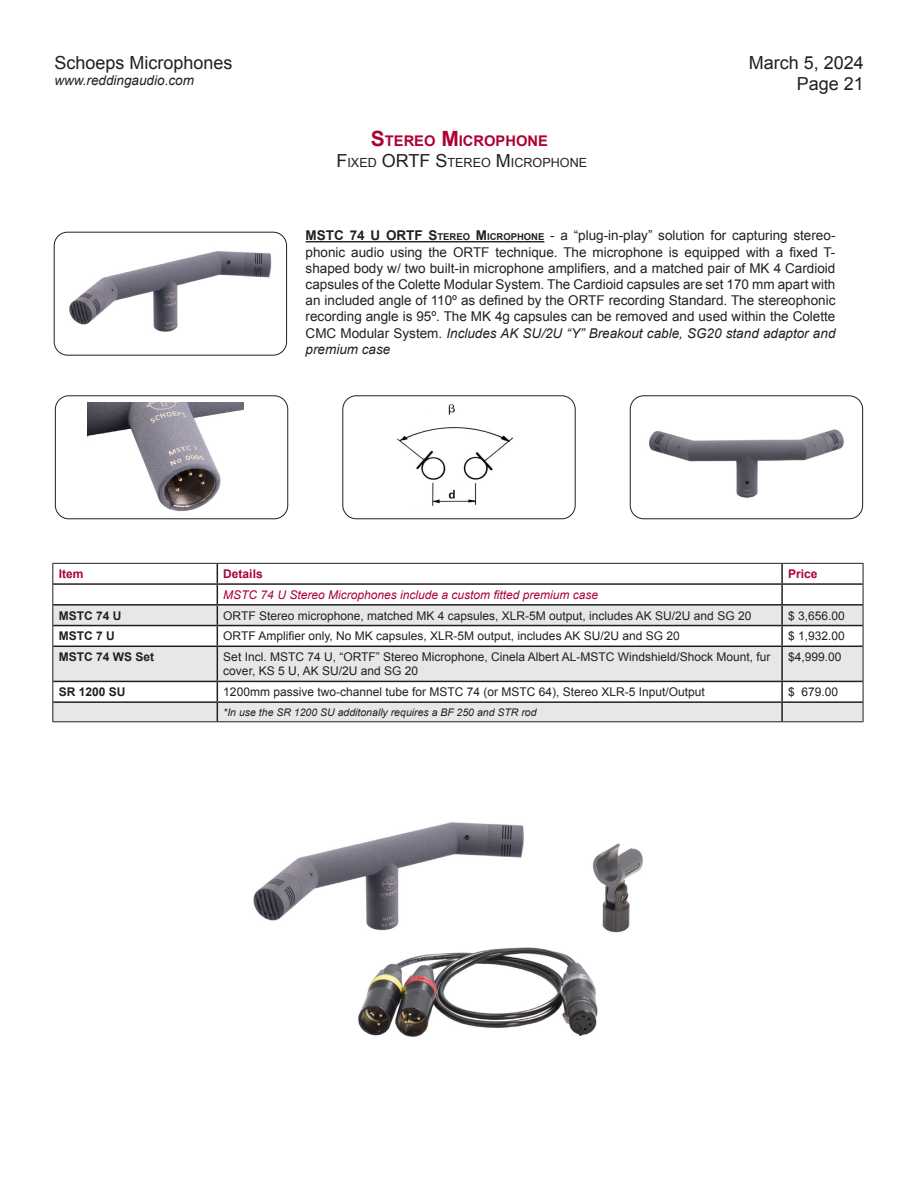
<style>
.page{position:relative;width:918px;height:1188px;background:#fff}
.page>*{position:absolute;margin:0;border:0;box-sizing:border-box;transform-origin:0 0}
.t1{font:18px "Arial";color:#231f20}
.t2{font:18px "Arial";color:#231f20}
.t3{font:700 14.7px "Arial";color:#ab0333}
.t4{font:13.5px/16.2px "Arial";color:#231f20;text-align:justify}
.t5{font:italic 13.5px "Arial";color:#231f20}
.t6{font:700 13.5px "Arial";color:#231f20}
.t7{font:12.6px "Arial";color:#231f20}
.t8{font:12px/14.4px "Arial";color:#231f20}
.t9{font:italic 12px "Arial";color:#ab0333}
.t10{font:700 12px "Arial";color:#231f20}
.t11{font:700 12px "Arial";color:#ab0333}
.t12{font:italic 10.5px "Arial";color:#231f20}
.s1{font-size:21px}
.s2{font-size:12.6px}
.s3{font-size:18px}
.s4{font-weight:700}
.s5{font-weight:700;font-size:9.45px}
.s6{font-style:italic}
</style>
<div class="page">
<div style="left:54px;top:232px;width:233px;height:123px;border:1px solid #231f20;border-radius:14px"></div>
<div style="left:343px;top:396px;width:232px;height:123px;border:1px solid #231f20;border-radius:14px"></div>
<div style="left:55px;top:396px;width:233px;height:123px;border:1px solid #231f20;border-radius:14px"></div>
<div style="left:630px;top:396px;width:233px;height:123px;border:1px solid #231f20;border-radius:14px"></div>
<hr style="left:306px;top:241px;width:238px;height:1px;background:#231f20">
<svg style="left:53px;top:606px;width:810px;height:115px;fill:#e6e7e9"></svg>
<hr style="left:52px;top:563px;width:165px;height:1px;background:#231f20">
<hr style="left:217px;top:563px;width:565px;height:1px;background:#231f20">
<hr style="left:782px;top:563px;width:81px;height:1px;background:#231f20">
<svg style="left:52px;top:564px;width:1px;height:82px"></svg>
<svg style="left:863px;top:564px;width:1px;height:82px"></svg>
<hr style="left:52px;top:646px;width:1px;height:35px;background:#231f20">
<hr style="left:863px;top:646px;width:1px;height:35px;background:#231f20">
<svg style="left:52px;top:681px;width:1px;height:40px"></svg>
<svg style="left:863px;top:681px;width:1px;height:40px"></svg>
<hr style="left:52px;top:721px;width:165px;height:1px;background:#231f20">
<hr style="left:217px;top:721px;width:565px;height:1px;background:#231f20">
<hr style="left:782px;top:721px;width:81px;height:1px;background:#231f20">
<hr style="left:53px;top:583px;width:164px;height:2px;background:#231f20">
<hr style="left:217px;top:583px;width:565px;height:2px;background:#231f20">
<hr style="left:782px;top:583px;width:81px;height:2px;background:#231f20">
<hr style="left:53px;top:604px;width:164px;height:2px;background:#231f20">
<hr style="left:217px;top:604px;width:565px;height:2px;background:#231f20">
<hr style="left:782px;top:604px;width:81px;height:2px;background:#231f20">
<svg style="left:781px;top:564px;width:2px;height:61px"></svg>
<hr style="left:53px;top:625px;width:164px;height:1px;background:#231f20">
<hr style="left:217px;top:625px;width:565px;height:1px;background:#231f20">
<svg style="left:217px;top:564px;width:1px;height:82px"></svg>
<hr style="left:782px;top:625px;width:81px;height:1px;background:#231f20">
<hr style="left:781px;top:626px;width:2px;height:20px;background:#231f20">
<hr style="left:53px;top:646px;width:164px;height:1px;background:#231f20">
<hr style="left:217px;top:646px;width:565px;height:1px;background:#231f20">
<hr style="left:217px;top:647px;width:1px;height:34px;background:#231f20">
<hr style="left:782px;top:646px;width:81px;height:1px;background:#231f20">
<hr style="left:781px;top:647px;width:2px;height:34px;background:#231f20">
<hr style="left:53px;top:681px;width:164px;height:1px;background:#231f20">
<hr style="left:217px;top:681px;width:565px;height:1px;background:#231f20">
<hr style="left:782px;top:681px;width:81px;height:1px;background:#231f20">
<hr style="left:53px;top:701px;width:164px;height:2px;background:#231f20">
<hr style="left:217px;top:701px;width:565px;height:2px;background:#231f20">
<svg style="left:217px;top:682px;width:1px;height:39px"></svg>
<hr style="left:782px;top:701px;width:81px;height:2px;background:#231f20">
<svg style="left:781px;top:682px;width:2px;height:39px"></svg>
<img style="left:69px;top:251px;width:203px;height:81px">
<img style="left:87px;top:402px;width:157px;height:110px">
<img style="left:397px;top:404px;width:116px;height:102px">
<img style="left:649px;top:429px;width:195px;height:69px">
<img style="left:253px;top:822px;width:390px;height:215px">
<p class="t1" style="left:54px;top:50px;width:180px">Schoeps Microphones</p>
<p class="t5" style="left:54px;top:71px;width:141px">www.reddingaudio.com</p>
<p class="t3" style="left:371px;top:131px;width:178px"><span class="s1">S</span>TEREO <span class="s1">M</span>ICROPHONE</p>
<p class="t2" style="left:336px;top:149px;width:59px">F<span class="s2">IXED</span> ORT</p>
<p class="t7" style="left:420px;top:154px;width:169px"><span class="s3">F S</span>TEREO <span class="s3">M</span>ICROPHONE</p>
<p class="t1" style="left:749px;top:50px;width:117px">March 5, 2024</p>
<p class="t1" style="left:797px;top:72px;width:69px">Page 21</p>
<p class="t4" style="left:306px;top:228px;width:531px;text-indent:123px"><span class="s4">S</span><span class="s5">TEREO</span> <span class="s4">M</span><span class="s5">ICROPHONE</span> - a “plug-in-play” solution for capturing stereo&shy;phonic audio using the ORTF technique. The microphone is equipped with a fixed T&shy;shaped body w/ two built-in microphone amplifiers, and a matched pair of MK 4 Cardioid capsules of the Colette Modular System. The Cardioid capsules are set 170 mm apart with an included angle of 110º as defined by the ORTF recording Standard. The stereophonic recording angle is 95º. The MK 4g capsules can be removed and used within the Colette CMC Modular System. <span class="s6">Includes AK SU/2U “Y” Breakout cable, SG20 stand adaptor and premium case</span></p>
<p class="t6" style="left:306px;top:227px;width:91px">MSTC 74 U ORTF</p>
<p class="t11" style="left:59px;top:566px;width:26px">Item</p>
<p class="t11" style="left:223px;top:566px;width:41px">Details</p>
<p class="t11" style="left:788px;top:566px;width:31px">Price</p>
<p class="t9" style="left:223px;top:587px;width:376px">MSTC 74 U Stereo Microphones include a custom fitted premium case</p>
<p class="t10" style="left:59px;top:607px;width:64px">MSTC 74 U</p>
<p class="t8" style="left:223px;top:608px;width:530px">ORTF Stereo microphone, matched MK 4 capsules, XLR-5M output, includes AK SU/2U and SG 20</p>
<p class="t8" style="left:788px;top:608px;width:58px">$ 3,656.00</p>
<p class="t10" style="left:59px;top:628px;width:58px">MSTC 7 U</p>
<p class="t8" style="left:223px;top:629px;width:458px">ORTF Amplifier only, No MK capsules, XLR-5M output, includes AK SU/2U and SG 20</p>
<p class="t8" style="left:788px;top:629px;width:58px">$ 1,932.00</p>
<p class="t10" style="left:59px;top:649px;width:97px">MSTC 74 WS Set</p>
<p class="t8" style="left:223px;top:650px;width:549px">Set Incl. MSTC 74 U, “ORTF” Stereo Microphone, Cinela Albert AL-MSTC Windshield/Shock Mount, fur cover, KS 5 U, AK SU/2U and SG 20</p>
<p class="t8" style="left:788px;top:650px;width:55px">$4,999.00</p>
<p class="t10" style="left:59px;top:684px;width:68px">SR 1200 SU</p>
<p class="t8" style="left:223px;top:685px;width:483px">1200mm passive two-channel tube for MSTC 74 (or MSTC 64), Stereo XLR-5 Input/Output</p>
<p class="t8" style="left:788px;top:685px;width:52px">$ 679.00</p>
<p class="t12" style="left:223px;top:705px;width:315px">*In use the SR 1200 SU additonally requires a BF 250 and STR rod</p>
</div>
